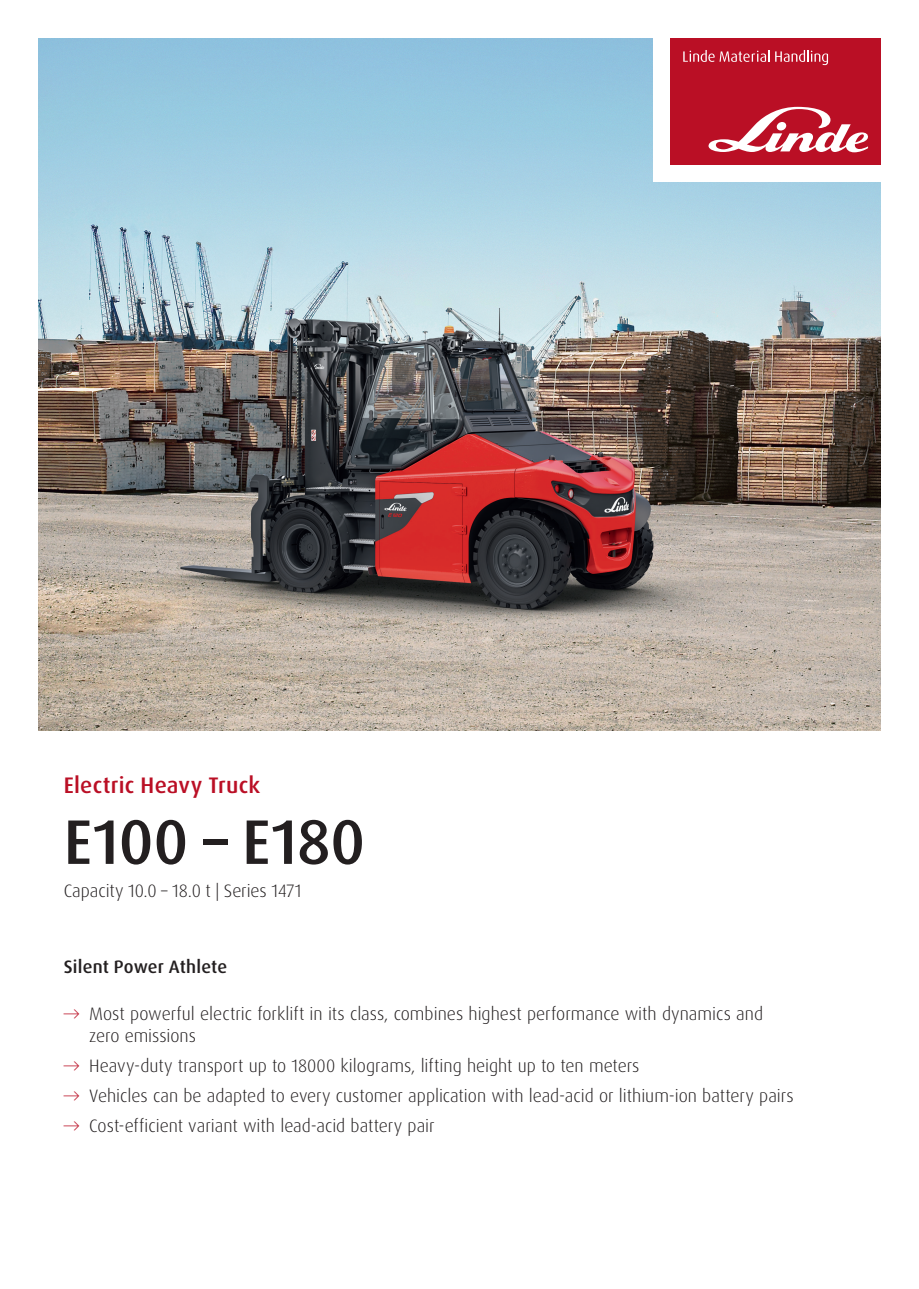
<style>
.page{position:relative;width:919px;height:1289px;background:#fff}
.page>*{position:absolute;margin:0;border:0;box-sizing:border-box;transform-origin:0 0}
.t1{font:500 63px "Dax Pro";letter-spacing:-.005em;color:#231f20}
.t2{font:500 22.5px "Dax Pro";letter-spacing:.01em;color:#ba0f25}
.t3{font:300 18px/21.6px "Dax Pro";color:#231f20}
.t4{font:500 18px "Dax Pro";letter-spacing:.005em;color:#231f20}
.s1{color:#ba0f25}
</style>
<div class="page">
<img style="left:38px;top:38px;width:842px;height:692px">
<div style="left:653px;top:13px;width:253px;height:169px;background:#fff"></div>
<div style="left:670px;top:38px;width:210px;height:127px;background:#ba0f25"></div>
<svg style="left:708px;top:107px;width:160px;height:45px"></svg>
<svg style="left:683px;top:50px;width:86px;height:12px"></svg>
<svg style="left:775px;top:50px;width:53px;height:15px"></svg>
<p class="t2" style="left:64px;top:770px;width:198px">Electric Heavy Truck</p>
<h1 class="t1" style="left:64px;top:801px;width:303px">E100 – E180</h1>
<p class="t3" style="left:64px;top:879px;width:239px">Capacity 10.0 – 18.0 t | Series 1471</p>
<p class="t4" style="left:64px;top:955px;width:165px">Silent Power Athlete</p>
<p class="t3" style="left:89px;top:1003px;width:675px;text-indent:-25px"><span class="s1">→</span> Most powerful electric forklift in its class, combines highest performance with dynamics and zero emissions</p>
<p class="t3" style="left:64px;top:1055px;width:577px"><span class="s1">→</span> Heavy-duty transport up to 18000 kilograms, lifting height up to ten meters</p>
<p class="t3" style="left:64px;top:1085px;width:731px"><span class="s1">→</span> Vehicles can be adapted to every customer application with lead-acid or lithium-ion battery pairs</p>
<p class="t3" style="left:64px;top:1115px;width:372px"><span class="s1">→</span> Cost-efficient variant with lead-acid battery pair</p>
</div>
